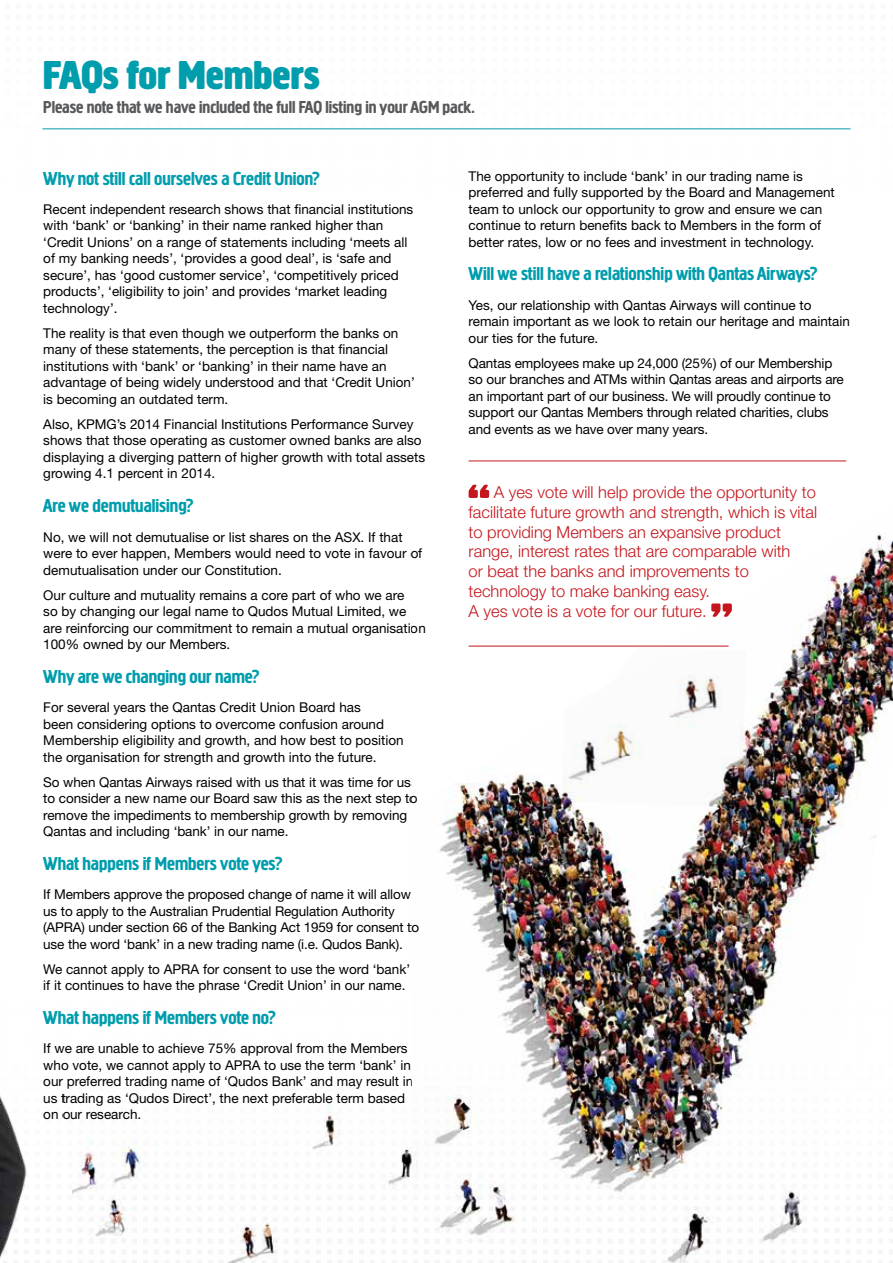
<style>
.page{position:relative;width:893px;height:1263px;background:#fff}
.page>*{position:absolute;margin:0;border:0;box-sizing:border-box;transform-origin:0 0}
.t1{font:700 42px "Creighton";letter-spacing:.01em;color:#009dad}
.t2{font:19.5px "Creighton";color:#009dad}
.t3{font:18px "Creighton";color:#58595b}
.t4{font:300 16.5px/19.8px "Helvetica Neue";color:#c4161c}
.t5{font:13.5px/16.5px "Helvetica Neue";color:#000}
</style>
<div class="page">
<hr style="left:469px;top:461px;width:377px;height:1px;background:#c4161c">
<svg style="left:469px;top:485px;width:20px;height:13px"></svg>
<img style="left:439px;top:534px;width:454px;height:729px">
<hr style="left:42px;top:129px;width:808px;height:1px;background:#009dad">
<img style="left:68px;top:1086px;width:425px;height:177px">
<img style="left:0;top:1095px;width:29px;height:168px">
<img style="left:562px;top:647px;width:185px;height:161px">
<h1 class="t1" style="left:43px;top:51px;width:278px">FAQs for Members</h1>
<h3 class="t3" style="left:43px;top:97px;width:433px">Please note that we have included the full FAQ listing in your AGM pack.</h3>
<h2 class="t2" style="left:43px;top:167px;width:278px">Why not still call ourselves a Credit Union?</h2>
<p class="t5" style="left:43px;top:201px;width:372px">Recent independent research shows that financial institutions with ‘bank’ or ‘banking’ in their name ranked higher than ‘Credit Unions’ on a range of statements including ‘meets all of my banking needs’, ‘provides a good deal’, is ‘safe and secure’, has ‘good customer service’, ‘competitively priced products’, ‘eligibility to join’ and provides ‘market leading technology’.</p>
<p class="t5" style="left:43px;top:325px;width:373px">The reality is that even though we outperform the banks on many of these statements, the perception is that financial institutions with ‘bank’ or ‘banking’ in their name have an advantage of being widely understood and that ‘Credit Union’ is becoming an outdated term.</p>
<p class="t5" style="left:43px;top:416px;width:383px">Also, KPMG’s 2014 Financial Institutions Performance Survey shows that those operating as customer owned banks are also displaying a diverging pattern of higher growth with total assets growing 4.1 percent in 2014.</p>
<h2 class="t2" style="left:43px;top:494px;width:152px">Are we demutualising?</h2>
<p class="t5" style="left:43px;top:528px;width:380px">No, we will not demutualise or list shares on the ASX. If that were to ever happen, Members would need to vote in favour of demutualisation under our Constitution.</p>
<p class="t5" style="left:43px;top:586px;width:384px">Our culture and mutuality remains a core part of who we are<br>so by changing our legal name to Qudos Mutual Limited, we are reinforcing our commitment to remain a mutual organisation 100% owned by our Members.</p>
<h2 class="t2" style="left:43px;top:665px;width:218px">Why are we changing our name?</h2>
<p class="t5" style="left:43px;top:699px;width:362px">For several years the Qantas Credit Union Board has<br>been considering options to overcome confusion around Membership eligibility and growth, and how best to position the organisation for strength and growth into the future.</p>
<p class="t5" style="left:43px;top:773px;width:375px">So when Qantas Airways raised with us that it was time for us to consider a new name our Board saw this as the next step to remove the impediments to membership growth by removing Qantas and including ‘bank’ in our name.</p>
<h2 class="t2" style="left:43px;top:852px;width:241px">What happens if Members vote yes?</h2>
<p class="t5" style="left:43px;top:886px;width:377px">If Members approve the proposed change of name it will allow us to apply to the Australian Prudential Regulation Authority (APRA) under section 66 of the Banking Act 1959 for consent to use the word ‘bank’ in a new trading name (i.e. Qudos Bank).</p>
<p class="t5" style="left:43px;top:960px;width:368px">We cannot apply to APRA for consent to use the word ‘bank’ if it continues to have the phrase ‘Credit Union’ in our name.</p>
<h2 class="t2" style="left:43px;top:1006px;width:234px">What happens if Members vote no?</h2>
<p class="t5" style="left:43px;top:1040px;width:372px">If we are unable to achieve 75% approval from the Members who vote, we cannot apply to APRA to use the term ‘bank’ in our preferred trading name of ‘Qudos Bank’ and may result in us trading as ‘Qudos Direct’, the next preferable term based on our research.</p>
<p class="t5" style="left:469px;top:167px;width:368px">The opportunity to include ‘bank’ in our trading name is preferred and fully supported by the Board and Management team to unlock our opportunity to grow and ensure we can continue to return benefits back to Members in the form of better rates, low or no fees and investment in technology.</p>
<h2 class="t2" style="left:469px;top:262px;width:351px">Will we still have a relationship with Qantas Airways?</h2>
<p class="t5" style="left:469px;top:296px;width:383px">Yes, our relationship with Qantas Airways will continue to remain important as we look to retain our heritage and maintain our ties for the future.</p>
<p class="t5" style="left:469px;top:354px;width:377px">Qantas employees make up 24,000 (25%) of our Membership so our branches and ATMs within Qantas areas and airports are an important part of our business. We will proudly continue to support our Qantas Members through related charities, clubs and events as we have over many years.</p>
<p class="t4" style="left:469px;top:482px;width:350px;text-indent:25px">A yes vote will help provide the opportunity to facilitate future growth and strength, which is vital to providing Members an expansive product range, interest rates that are comparable with<br>or beat the banks and improvements to technology to make banking easy.<br>A yes vote is a vote for our future.</p>
</div>
